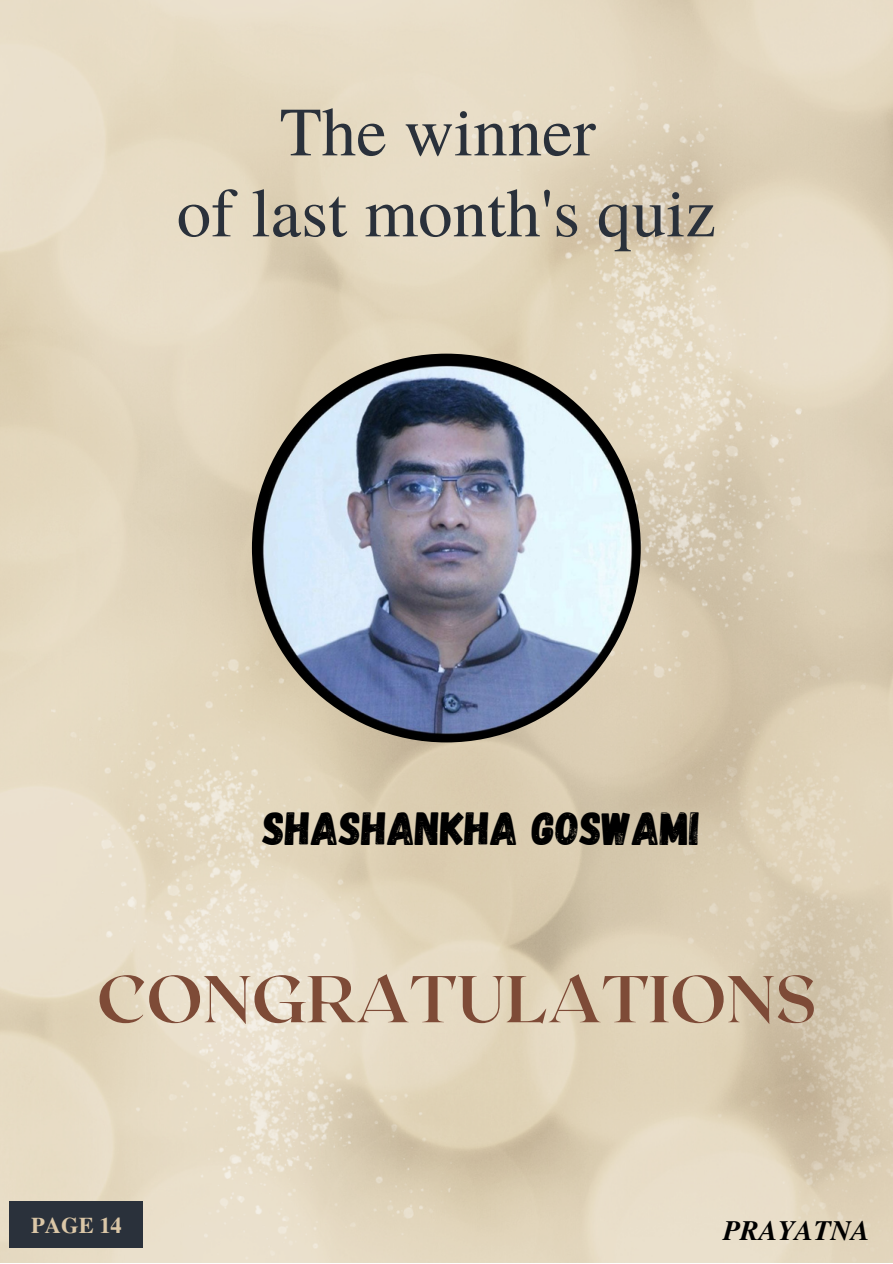
<style>
.page{position:relative;width:893px;height:1264px;background:#fff}
.page>*{position:absolute;margin:0;border:0;box-sizing:border-box;transform-origin:0 0}
.t1{font:69px/81px "Te X Gyre Termes";color:#2a313b;text-align:center}
.t2{font:700 66px "Roxborough CF";color:#7e4b37}
.t3{font:46.5px "Gagalin";color:#000}
.t4{font:italic 700 28.05px "Te X Gyre Termes";color:#000}
.t5{font:700 22.5px "Te X Gyre Termes";color:#dbc7a7}
</style>
<div class="page">
<img style="left:0;top:0;width:892px;height:602px">
<img style="left:0;top:602px;width:524px;height:660px">
<img style="left:339px;top:16px;width:553px;height:727px">
<img style="left:524px;top:609px;width:368px;height:653px">
<div style="left:9px;top:1201px;width:134px;height:46px;background:#2a313b"></div>
<img style="left:252px;top:353px;width:388px;height:389px;border-radius:50%">
<p class="t1" style="left:177px;top:88px;width:541px">The winner<br>of last month's quiz</p>
<p class="t3" style="left:263px;top:798px;width:438px">SHASHANKHA GOSWAMI</p>
<p class="t2" style="left:97px;top:956px;width:721px">CONGRATULATIONS</p>
<p class="t5" style="left:31px;top:1207px;width:92px">PAGE 14</p>
<p class="t4" style="left:723px;top:1209px;width:148px">PRAYATNA</p>
</div>
